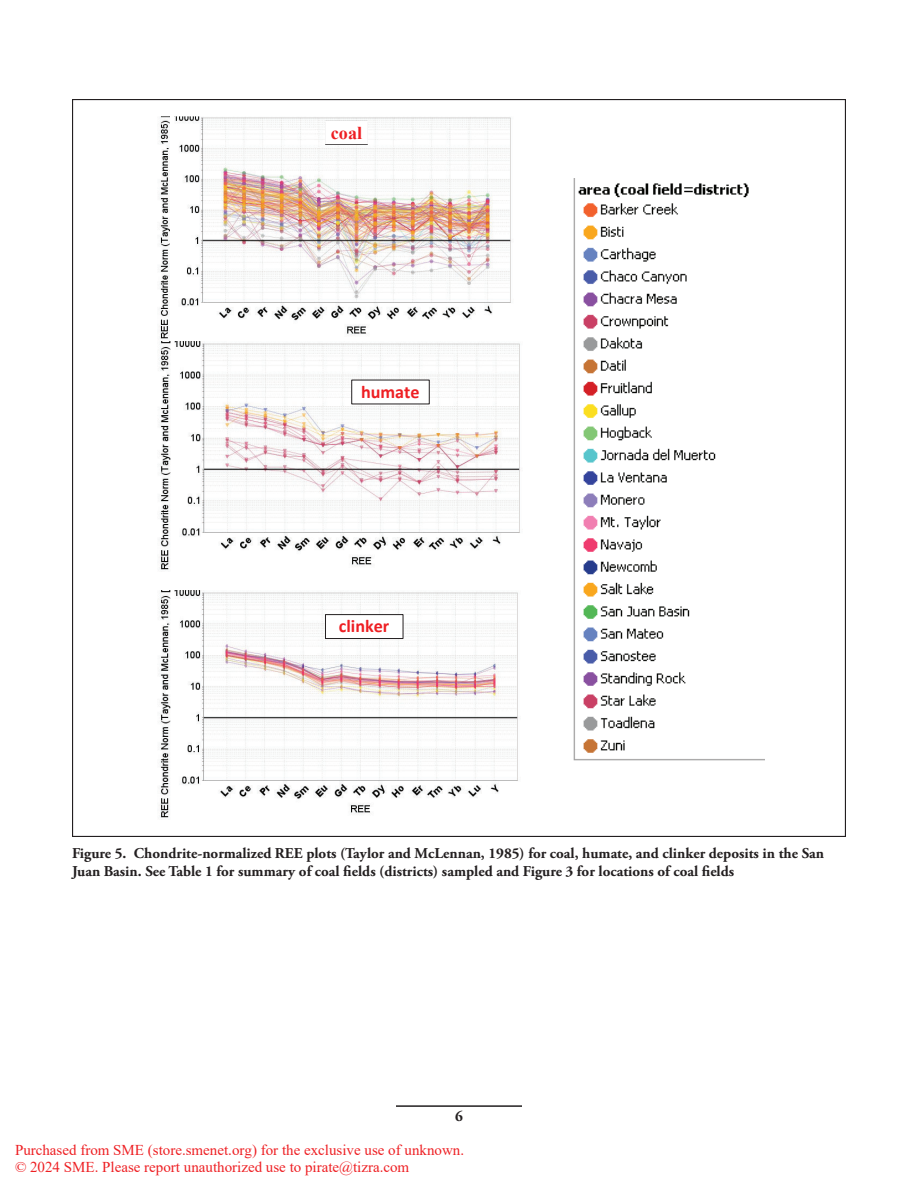
<style>
.page{position:relative;width:918px;height:1188px;background:#fff}
.page>*{position:absolute;margin:0;border:0;box-sizing:border-box;transform-origin:0 0}
.t1{font:700 18.15px "Calibri";color:#ee1f23}
.t2{font:700 18.15px "Times New Roman";color:#ee1f23}
.t3{font:700 15px/18px "Adobe Garamond Pro";color:#231f20}
.t4{font:15px/16.5px "Times New Roman";color:#ee1f23}
</style>
<div class="page">
<hr style="left:396px;top:1105px;width:126px;height:2px;background:#231f20">
<img style="left:159px;top:342px;width:361px;height:228px">
<img style="left:159px;top:591px;width:359px;height:227px">
<div style="left:352px;top:380px;width:77px;height:24px;background:#fff"></div>
<img style="left:159px;top:116px;width:352px;height:223px">
<svg style="left:325px;top:121px;width:43px;height:24px"></svg>
<img style="left:326px;top:122px;width:41px;height:22px">
<div style="left:325px;top:615px;width:78px;height:24px;background:#fff"></div>
<div style="left:325px;top:614px;width:78px;height:25px;border:1px solid #231f20"></div>
<img style="left:573px;top:178px;width:191px;height:583px">
<p class="t2" style="left:331px;top:123px;width:33px">coal</p>
<p class="t1" style="left:361px;top:384px;width:60px">humate</p>
<p class="t1" style="left:339px;top:619px;width:52px">clinker</p>
<p class="t3" style="left:72px;top:845px;width:754px">Figure 5. Chondrite-normalized REE plots (Taylor and McLennan, 1985) for coal, humate, and clinker deposits in the San<br>Juan Basin. See Table 1 for summary of coal fields (districts) sampled and Figure 3 for locations of coal fields</p>
<p class="t3" style="left:455px;top:1109px;width:9px">6</p>
<p class="t4" style="left:15px;top:1142px;width:451px">Purchased from SME (store.smenet.org) for the exclusive use of unknown. © 2024 SME. Please report unauthorized use to pirate@tizra.com</p>
</div>
